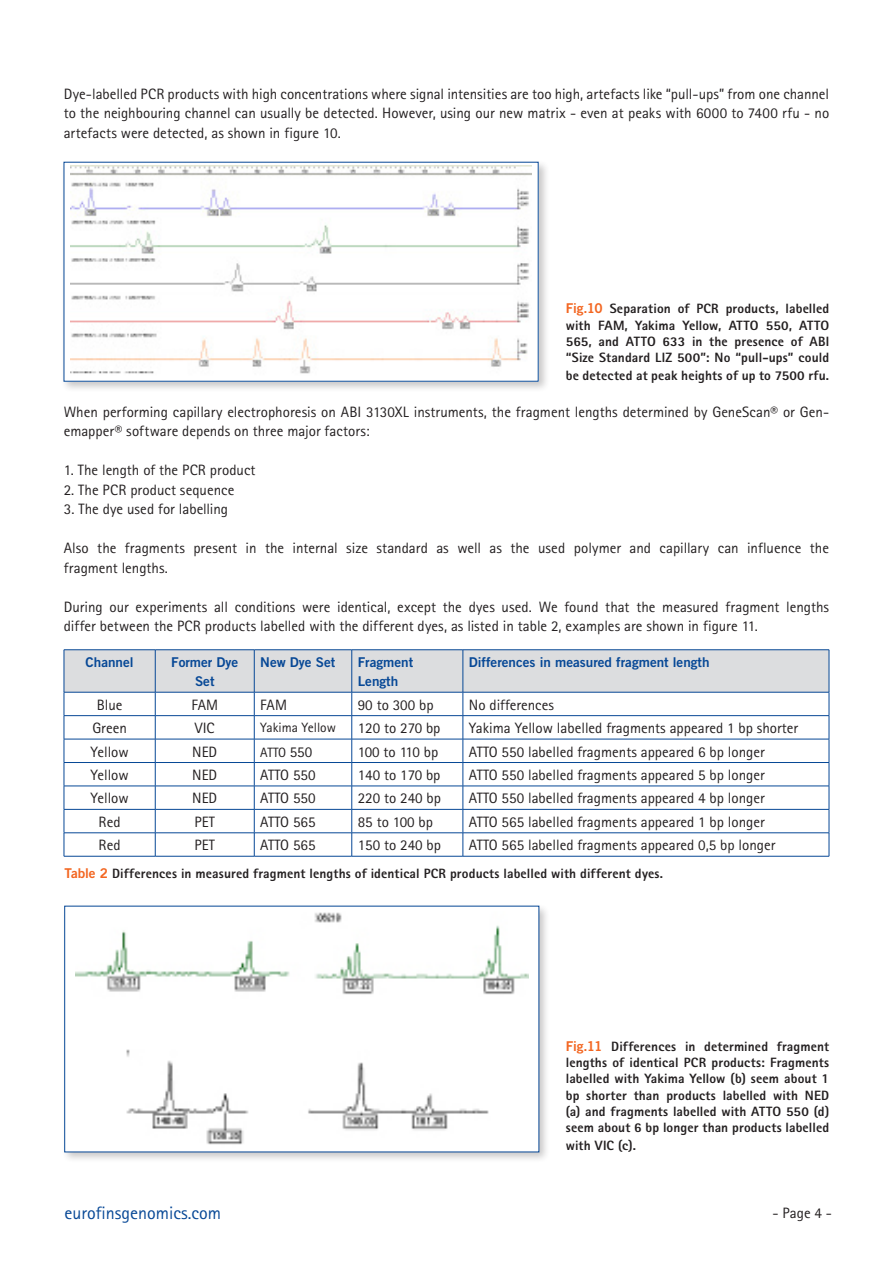
<style>
.page{position:relative;width:893px;height:1263px;background:#fff}
.page>*{position:absolute;margin:0;border:0;box-sizing:border-box;transform-origin:0 0}
.t1{font:18px "Rotis Sans Serif";color:#074896}
.Headline_01{font:15px/19.5px "Rotis Sans Serif";color:#231f20}
.Headline_01-2{font:15px "Rotis Sans Serif";letter-spacing:-.02em;color:#231f20}
.t2{font:800 13.5px/16.2px "Rotis Sans Serif";letter-spacing:.01em;color:#231f20;text-align:justify}
.Headline_01-3{font:13.5px/19.5px "Trade Gothic Bold Two";color:#074896;text-align:center}
.Headline_01-4{font:13.5px "Rotis Sans Serif";color:#231f20}
.s1{font-family:"Trade Gothic Bold Two";font-weight:400;color:#f36621}
.s2{font-size:15px}
</style>
<div class="page">
<hr style="left:64px;top:649px;width:91px;height:1px;background:#074896">
<hr style="left:155px;top:649px;width:99px;height:1px;background:#074896">
<hr style="left:254px;top:649px;width:98px;height:1px;background:#074896">
<hr style="left:352px;top:649px;width:111px;height:1px;background:#074896">
<hr style="left:463px;top:649px;width:366px;height:1px;background:#074896">
<svg style="left:64px;top:650px;width:766px;height:206px"></svg>
<hr style="left:64px;top:856px;width:91px;height:1px;background:#074896">
<hr style="left:155px;top:856px;width:99px;height:1px;background:#074896">
<hr style="left:254px;top:856px;width:98px;height:1px;background:#074896">
<hr style="left:352px;top:856px;width:111px;height:1px;background:#074896">
<hr style="left:463px;top:856px;width:366px;height:1px;background:#074896">
<div style="left:61px;top:159px;width:489px;height:234px;background:#231f20;opacity:.25"></div>
<div style="left:64px;top:162px;width:474px;height:219px;background:#fff"></div>
<img style="left:71px;top:166px;width:460px;height:208px">
<div style="left:62px;top:903px;width:489px;height:261px;background:#231f20;opacity:.25"></div>
<div style="left:65px;top:906px;width:474px;height:246px;background:#fff"></div>
<img style="left:75px;top:912px;width:453px;height:233px">
<p class="Headline_01" style="left:64px;top:84px;width:767px;text-align:justify">Dye-labelled PCR products with high concentrations where signal intensities are too high, artefacts like “pull-ups” from one channel to the neighbouring channel can usually be detected. However, using our new matrix - even at peaks with 6000 to 7400 rfu - no artefacts were detected, as shown in figure 10.</p>
<p class="t2" style="left:566px;top:301px;width:265px"><span class="s1">Fig.10</span> Separation of PCR products, labelled with FAM, Yakima Yellow, ATTO 550, ATTO 565, and ATTO 633 in the presence of ABI “Size Standard LIZ 500”: No “pull-ups” could</p>
<p class="t2" style="left:566px;top:367px;width:265px">be detected at peak heights of up to 7500 rfu.</p>
<p class="Headline_01" style="left:64px;top:402px;width:767px">When performing capillary electrophoresis on ABI 3130XL instruments, the fragment lengths determined by GeneScan® or Gen&shy;emapper® software depends on three major factors:</p>
<p class="Headline_01" style="left:64px;top:460px;width:193px">1. The length of the PCR product</p>
<p class="Headline_01" style="left:64px;top:480px;width:172px">2. The PCR product sequence</p>
<p class="Headline_01" style="left:64px;top:499px;width:166px">3. The dye used for labelling</p>
<p class="Headline_01" style="left:64px;top:538px;width:767px">Also the fragments present in the internal size standard as well as the used polymer and capillary can influence the fragment lengths.</p>
<p class="Headline_01" style="left:64px;top:597px;width:767px">During our experiments all conditions were identical, except the dyes used. We found that the measured fragment lengths differ between the PCR products labelled with the different dyes, as listed in table 2, examples are shown in figure 11.</p>
<p class="Headline_01-3" style="left:86px;top:652px;width:50px">Channel</p>
<p class="Headline_01-3" style="left:171px;top:652px;width:69px">Former Dye<br>Set</p>
<p class="Headline_01-3" style="left:260px;top:652px;width:76px">New Dye Set</p>
<p class="Headline_01-3" style="left:358px;top:652px;width:57px">Fragment</p>
<p class="Headline_01-3" style="left:469px;top:652px;width:242px">Differences in measured fragment length</p>
<p class="Headline_01-3" style="left:358px;top:671px;width:42px">Length</p>
<p class="Headline_01" style="left:97px;top:695px;width:27px">Blue</p>
<p class="Headline_01" style="left:191px;top:695px;width:28px">FAM</p>
<p class="Headline_01" style="left:260px;top:695px;width:28px">FAM</p>
<p class="Headline_01" style="left:358px;top:695px;width:77px">90 to 300 bp</p>
<p class="Headline_01" style="left:469px;top:695px;width:86px">No differences</p>
<p class="Headline_01" style="left:92px;top:718px;width:36px">Green</p>
<p class="Headline_01" style="left:195px;top:718px;width:21px">VIC</p>
<p class="Headline_01-4" style="left:260px;top:719px;width:77px">Yakima Yellow</p>
<p class="Headline_01" style="left:358px;top:718px;width:84px">120 to 270 bp</p>
<p class="Headline_01" style="left:469px;top:718px;width:331px">Yakima Yellow labelled fragments appeared 1 bp shorter</p>
<p class="Headline_01" style="left:90px;top:741px;width:40px">Yellow</p>
<p class="Headline_01" style="left:192px;top:741px;width:27px">NED</p>
<p class="Headline_01-4" style="left:260px;top:744px;width:53px">ATTO <span class="s2">550</span></p>
<p class="Headline_01-2" style="left:358px;top:742px;width:82px">100 to 110 bp</p>
<p class="Headline_01" style="left:469px;top:741px;width:297px">ATTO 550 labelled fragments appeared 6 bp longer</p>
<p class="Headline_01" style="left:90px;top:765px;width:40px">Yellow</p>
<p class="Headline_01" style="left:192px;top:765px;width:27px">NED</p>
<p class="Headline_01" style="left:260px;top:765px;width:57px">ATTO 550</p>
<p class="Headline_01" style="left:358px;top:765px;width:84px">140 to 170 bp</p>
<p class="Headline_01" style="left:469px;top:765px;width:297px">ATTO 550 labelled fragments appeared 5 bp longer</p>
<p class="Headline_01" style="left:90px;top:788px;width:40px">Yellow</p>
<p class="Headline_01" style="left:192px;top:788px;width:27px">NED</p>
<p class="Headline_01" style="left:260px;top:788px;width:57px">ATTO 550</p>
<p class="Headline_01" style="left:358px;top:788px;width:85px">220 to 240 bp</p>
<p class="Headline_01" style="left:469px;top:788px;width:297px">ATTO 550 labelled fragments appeared 4 bp longer</p>
<p class="Headline_01" style="left:99px;top:812px;width:23px">Red</p>
<p class="Headline_01" style="left:195px;top:812px;width:22px">PET</p>
<p class="Headline_01" style="left:260px;top:812px;width:57px">ATTO 565</p>
<p class="Headline_01" style="left:358px;top:812px;width:77px">85 to 100 bp</p>
<p class="Headline_01" style="left:469px;top:812px;width:297px">ATTO 565 labelled fragments appeared 1 bp longer</p>
<p class="Headline_01" style="left:99px;top:835px;width:23px">Red</p>
<p class="Headline_01" style="left:195px;top:835px;width:22px">PET</p>
<p class="Headline_01" style="left:260px;top:835px;width:57px">ATTO 565</p>
<p class="Headline_01" style="left:358px;top:835px;width:85px">150 to 240 bp</p>
<p class="Headline_01" style="left:469px;top:835px;width:308px">ATTO 565 labelled fragments appeared 0,5 bp longer</p>
<p class="t2" style="left:64px;top:865px;width:600px"><span class="s1">Table 2</span> Differences in measured fragment lengths of identical PCR products labelled with different dyes.</p>
<p class="t1" style="left:64px;top:1202px;width:158px">eurofinsgenomics.com</p>
<p class="t2" style="left:566px;top:1038px;width:265px"><span class="s1">Fig.11</span> Differences in determined fragment lengths of identical PCR products: Fragments labelled with Yakima Yellow (b) seem about 1 bp shorter than products labelled with NED (a) and fragments labelled with ATTO 550 (d) seem about 6 bp longer than products labelled</p>
<p class="t2" style="left:566px;top:1137px;width:72px">with VIC (c).</p>
<p class="Headline_01" style="left:772px;top:1203px;width:61px">- Page 4 -</p>
</div>
